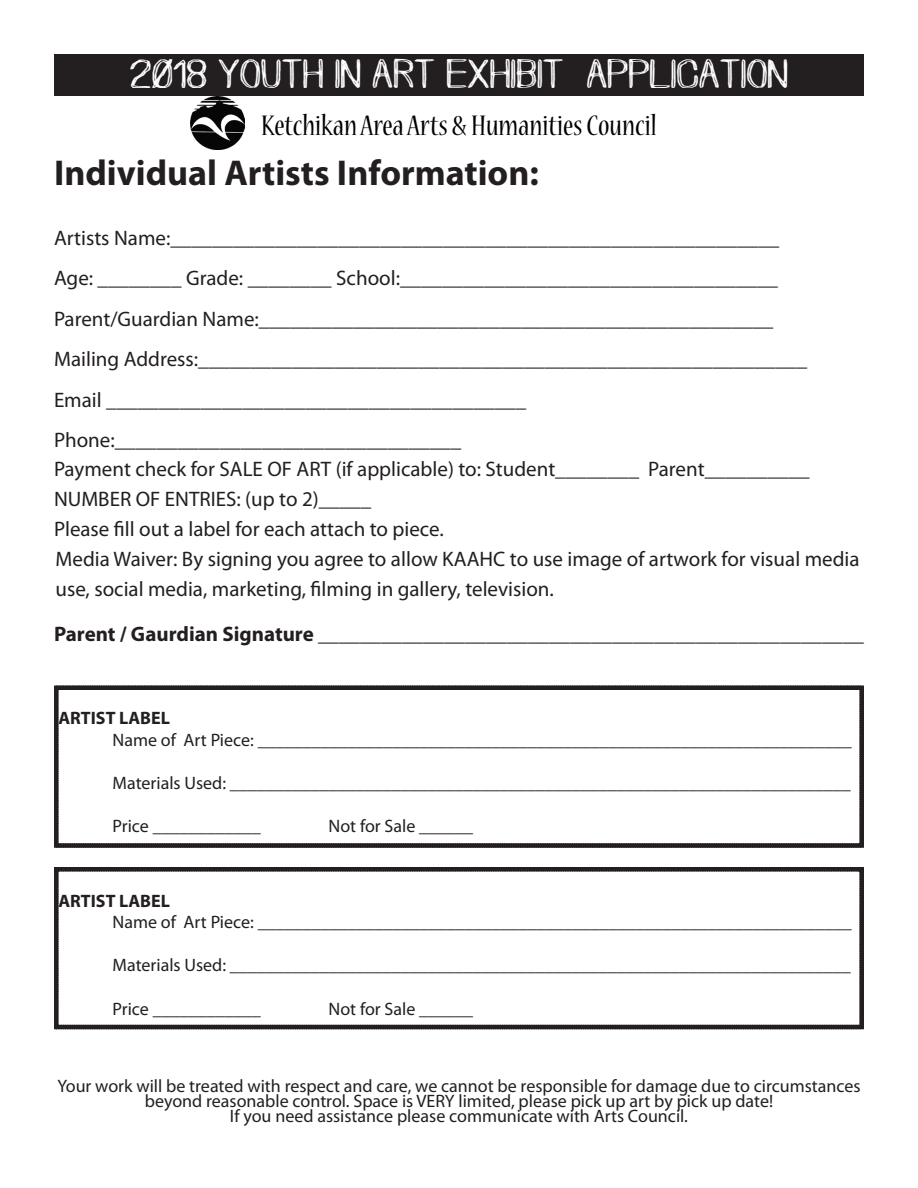
<style>
.page{position:relative;width:918px;height:1188px;background:#fff}
.page>*{position:absolute;margin:0;border:0;box-sizing:border-box;transform-origin:0 0}
.t1{font:36px "peels";color:#fff}
.t2{font:700 36px "Myriad Pro";color:#231f20}
.t3{font:condensed 31.5px "Nueva Std";color:#000}
.t4{font:21px/40.5px "Myriad Pro";color:#231f20}
.t5{font:700 21px "Myriad Pro";color:#231f20}
.t6{font:18px/15px "Myriad Pro";color:#231f20;text-align:center}
.t7{font:700 18px "Myriad Pro";color:#231f20}
</style>
<div class="page">
<div style="left:54px;top:54px;width:810px;height:41px;background:#231f20"></div>
<svg style="left:54px;top:685px;width:810px;height:163px"></svg>
<svg style="left:54px;top:867px;width:810px;height:163px"></svg>
<img style="left:190px;top:96px;width:54px;height:54px">
<h1 class="t1" style="left:130px;top:59px;width:660px">2018 YOUTH IN ART EXHIBIT APPLICATION</h1>
<h2 class="t3" style="left:261px;top:111px;width:397px">Ketchikan Area Arts &amp; Humanities Council</h2>
<h1 class="t2" style="left:54px;top:149px;width:486px">Individual Artists Information:</h1>
<p class="t4" style="left:54px;top:217px;width:755px">Artists Name:__________________________________________________________ Age: ________ Grade: ________ School:____________________________________ Parent/Guardian Name:_________________________________________________ Mailing Address:__________________________________________________________ Email ________________________________________ Phone:_________________________________</p>
<p class="t4" style="left:54px;top:453px;width:807px;line-height:30px">Payment check for SALE OF ART (if applicable) to: Student________ Parent__________ NUMBER OF ENTRIES: (up to 2)_____<br>Please fill out a label for each attach to piece.<br>Media Waiver: By signing you agree to allow KAAHC to use image of artwork for visual media use, social media, marketing, filming in gallery, television.</p>
<p class="t5" style="left:54px;top:620px;width:812px">Parent / Gaurdian Signature ____________________________________________________</p>
<p class="t7" style="left:58px;top:706px;width:113px">ARTIST LABEL</p>
<p class="t6" style="left:112px;top:732px;width:741px">Name of Art Piece: __________________________________________________________________</p>
<p class="t6" style="left:112px;top:775px;width:740px">Materials Used: _____________________________________________________________________</p>
<p class="t6" style="left:112px;top:818px;width:150px">Price ____________</p>
<p class="t6" style="left:328px;top:818px;width:146px">Not for Sale ______</p>
<p class="t7" style="left:58px;top:889px;width:113px">ARTIST LABEL</p>
<p class="t6" style="left:112px;top:914px;width:741px">Name of Art Piece: __________________________________________________________________</p>
<p class="t6" style="left:112px;top:958px;width:740px">Materials Used: _____________________________________________________________________</p>
<p class="t6" style="left:112px;top:1001px;width:150px">Price ____________</p>
<p class="t6" style="left:328px;top:1001px;width:146px">Not for Sale ______</p>
<p class="t6" style="left:57px;top:1078px;width:805px">Your work will be treated with respect and care, we cannot be responsible for damage due to circumstances beyond reasonable control. Space is VERY limited, please pick up art by pick up date!<br>If you need assistance please communicate with Arts Council.</p>
</div>
